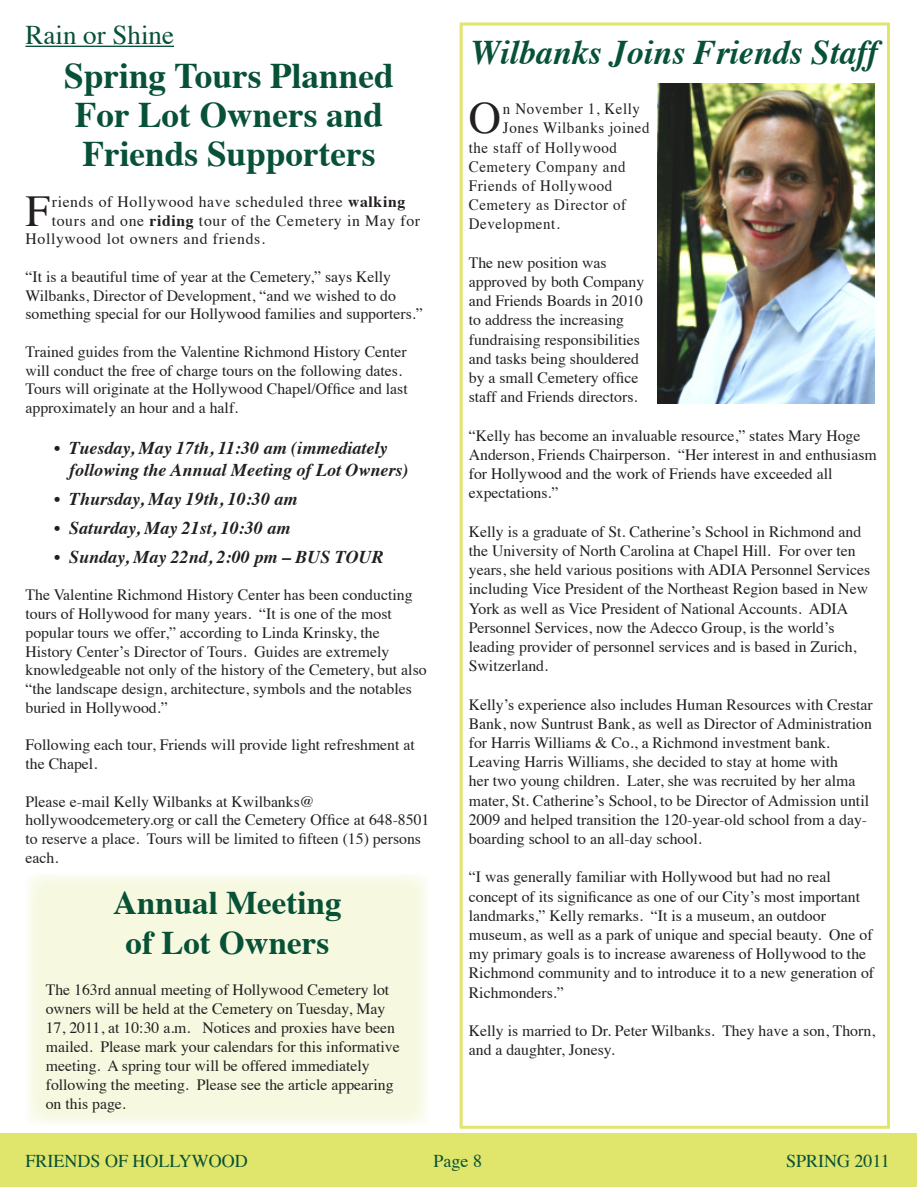
<style>
.page{position:relative;width:917px;height:1187px;background:#fff}
.page>*{position:absolute;margin:0;border:0;box-sizing:border-box;transform-origin:0 0}
.t1{font:44.7px "Times";color:#231f20}
.t2{font:44.1px "Times";color:#231f20}
.t3{font:700 36px "Times";color:#075137}
.t4{font:italic 700 34.5px "Times";color:#075137}
.t5{font:700 33px/39.6px "Times";color:#075137;text-align:center}
.t6{font:27px "Times";color:#075137}
.t7{font:italic 700 18px/21.6px "Times";color:#231f20}
.t8{font:18px "Times";color:#075137}
.t9{font:15.75px/19.2px "Times";color:#231f20}
.t10{font:15.75px "Times";letter-spacing:.04em;color:#231f20;scale:.95 1}
.t11{font:15.75px "Times";letter-spacing:.04em;color:#231f20}
.s1{font-weight:700}
.s2{font-style:normal}
</style>
<div class="page">
<hr style="left:916px;top:1133px;width:1px;height:53px;background:#e0e56c">
<div style="left:0;top:1133px;width:916px;height:53px;background:#e0e56c"></div>
<hr style="left:26px;top:46px;width:148px;height:1px;background:#075137">
<div style="left:26px;top:873px;width:403px;height:251px;background:#f6f9e0"></div>
<div style="left:459px;top:22px;width:431px;height:1106px;border:3px solid #e0e56c"></div>
<img style="left:657px;top:83px;width:217px;height:321px">
<p class="t6" style="left:26px;top:10px;width:150px">Rain or Shine</p>
<p class="t3" style="left:64px;top:41px;width:331px">Spring Tours Planned</p>
<p class="t3" style="left:75px;top:80px;width:310px">For Lot Owners and</p>
<p class="t3" style="left:82px;top:119px;width:295px">Friends Supporters</p>
<p class="t2" style="left:26px;top:170px;width:26px">F</p>
<p class="t11" style="left:52px;top:187px;width:355px">riends of Hollywood have scheduled three <span class="s1">walking</span></p>
<p class="t11" style="left:52px;top:206px;width:370px">tours and one <span class="s1">riding</span> tour of the Cemetery in May for</p>
<p class="t11" style="left:26px;top:224px;width:241px">Hollywood lot owners and friends.</p>
<p class="t9" style="left:26px;top:266px;width:399px;line-height:18.8px">“It is a beautiful time of year at the Cemetery,” says Kelly<br>Wilbanks, Director of Development, “and we wished to do something special for our Hollywood families and supporters.”</p>
<p class="t9" style="left:26px;top:341px;width:384px;line-height:18.8px">Trained guides from the Valentine Richmond History Center will conduct the free of charge tours on the following dates.<br>Tours will originate at the Hollywood Chapel/Office and last approximately an hour and a half.</p>
<p class="t7" style="left:69px;top:435px;width:341px;text-indent:-15px"><span class="s2">•</span> Tuesday, May 17th, 11:30 am (immediately following the Annual Meeting of Lot Owners)</p>
<p class="t7" style="left:54px;top:486px;width:245px"><span class="s2">•</span> Thursday, May 19th, 10:30 am</p>
<p class="t7" style="left:54px;top:515px;width:238px"><span class="s2">•</span> Saturday, May 21st, 10:30 am</p>
<p class="t7" style="left:54px;top:544px;width:331px"><span class="s2">•</span> Sunday, May 22nd, 2:00 pm – BUS TOUR</p>
<p class="t9" style="left:26px;top:584px;width:402px;line-height:18.8px">The Valentine Richmond History Center has been conducting tours of Hollywood for many years. “It is one of the most popular tours we offer,” according to Linda Krinsky, the History Center’s Director of Tours. Guides are extremely knowledgeable not only of the history of the Cemetery, but also “the landscape design, architecture, symbols and the notables buried in Hollywood.”</p>
<p class="t9" style="left:26px;top:734px;width:391px;line-height:18.8px">Following each tour, Friends will provide light refreshment at the Chapel.</p>
<p class="t9" style="left:26px;top:790px;width:405px;line-height:18.8px">Please e-mail Kelly Wilbanks at Kwilbanks@ hollywoodcemetery.org or call the Cemetery Office at 648-8501 to reserve a place. Tours will be limited to fifteen (15) persons each.</p>
<h3 class="t5" style="left:113px;top:879px;width:230px">Annual Meeting of Lot Owners</h3>
<p class="t9" style="left:46px;top:979px;width:355px">The 163rd annual meeting of Hollywood Cemetery lot owners will be held at the Cemetery on Tuesday, May 17, 2011, at 10:30 a.m. Notices and proxies have been mailed. Please mark your calendars for this informative meeting. A spring tour will be offered immediately following the meeting. Please see the article appearing on this page.</p>
<p class="t4" style="left:471px;top:20px;width:408px">Wilbanks Joins Friends Staff</p>
<p class="t1" style="left:469px;top:76px;width:34px">O</p>
<p class="t10" style="left:503px;top:94px;width:146px">n November 1, Kelly</p>
<p class="t10" style="left:503px;top:113px;width:156px">Jones Wilbanks joined</p>
<p class="t10" style="left:469px;top:132px;width:157px">the staff of Hollywood</p>
<p class="t10" style="left:469px;top:152px;width:167px">Cemetery Company and</p>
<p class="t10" style="left:469px;top:171px;width:153px">Friends of Hollywood</p>
<p class="t10" style="left:469px;top:190px;width:167px">Cemetery as Director of</p>
<p class="t10" style="left:469px;top:209px;width:97px">Development.</p>
<p class="t9" style="left:469px;top:251px;width:177px">The new position was approved by both Company and Friends Boards in 2010 to address the increasing fundraising responsibilities and tasks being shouldered by a small Cemetery office staff and Friends directors.</p>
<p class="t9" style="left:469px;top:424px;width:409px">“Kelly has become an invaluable resource,” states Mary Hoge Anderson, Friends Chairperson. “Her interest in and enthusiasm for Hollywood and the work of Friends have exceeded all expectations.”</p>
<p class="t9" style="left:469px;top:520px;width:403px">Kelly is a graduate of St. Catherine’s School in Richmond and the University of North Carolina at Chapel Hill. For over ten years, she held various positions with ADIA Personnel Services including Vice President of the Northeast Region based in New York as well as Vice President of National Accounts. ADIA Personnel Services, now the Adecco Group, is the world’s leading provider of personnel services and is based in Zurich, Switzerland.</p>
<p class="t9" style="left:469px;top:693px;width:405px">Kelly’s experience also includes Human Resources with Crestar Bank, now Suntrust Bank, as well as Director of Administration for Harris Williams &amp; Co., a Richmond investment bank.<br>Leaving Harris Williams, she decided to stay at home with<br>her two young children. Later, she was recruited by her alma mater, St. Catherine’s School, to be Director of Admission until 2009 and helped transition the 120-year-old school from a day&shy;boarding school to an all-day school.</p>
<p class="t9" style="left:469px;top:866px;width:407px">“I was generally familiar with Hollywood but had no real concept of its significance as one of our City’s most important landmarks,” Kelly remarks. “It is a museum, an outdoor museum, as well as a park of unique and special beauty. One of my primary goals is to increase awareness of Hollywood to the Richmond community and to introduce it to a new generation of Richmonders.”</p>
<p class="t9" style="left:469px;top:1019px;width:408px">Kelly is married to Dr. Peter Wilbanks. They have a son, Thorn, and a daughter, Jonesy.</p>
<p class="t8" style="left:26px;top:1144px;width:224px">FRIENDS OF HOLLYWOOD</p>
<p class="t8" style="left:433px;top:1144px;width:50px">Page 8</p>
<p class="t8" style="left:786px;top:1144px;width:105px">SPRING 2011</p>
</div>
